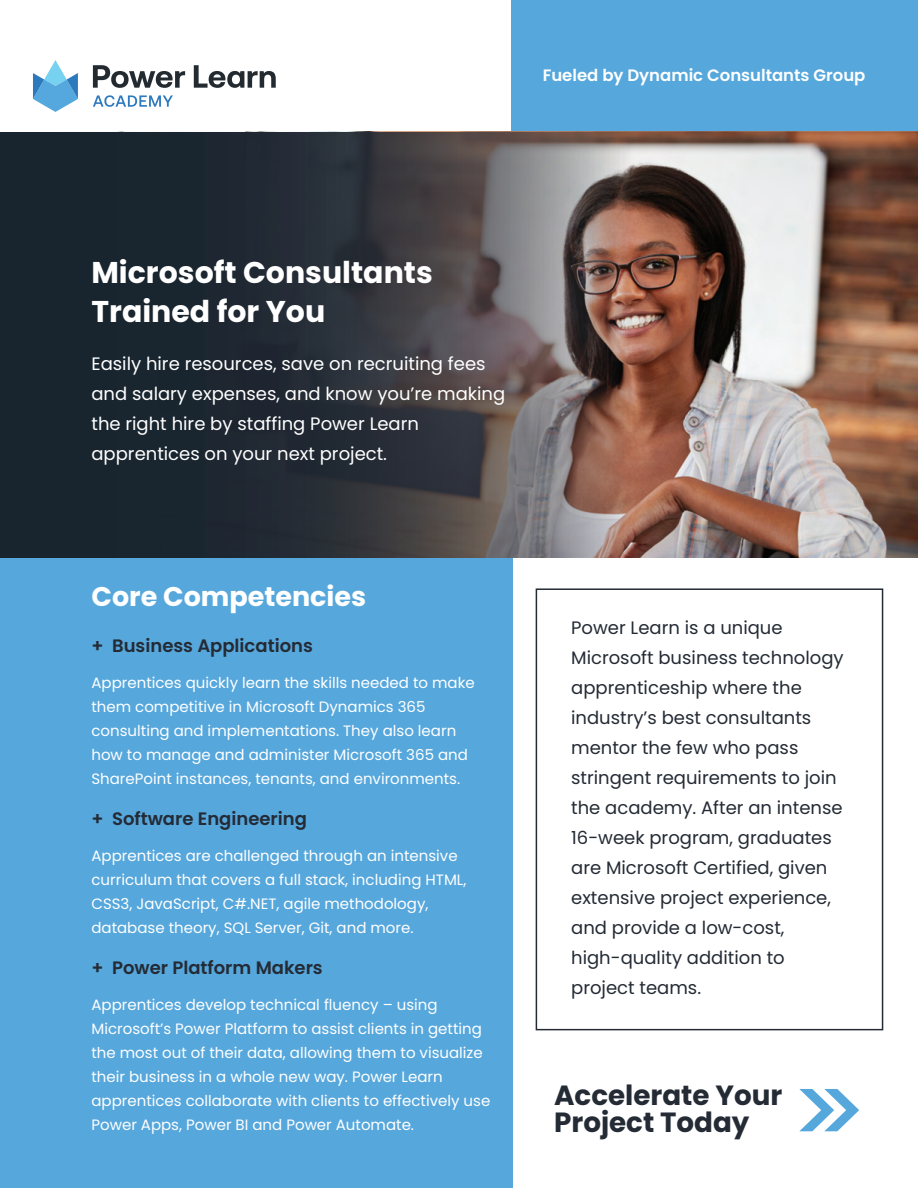
<style>
.page{position:relative;width:918px;height:1188px;background:#fff}
.page>*{position:absolute;margin:0;border:0;box-sizing:border-box;transform-origin:0 0}
.t1{font:700 30px/39px "Poppins";color:#fff}
.t2{font:700 27.75px/27px "Poppins";color:#242b35}
.t3{font:700 27px "Poppins";color:#fff}
.t4{font:18px/30px "Poppins";color:#242b35}
.t5{font:18px/30px "Poppins";color:#fff}
.t6{font:600 18px "Poppins";color:#242b35}
.t7{font:600 16.5px "Poppins";color:#fff}
.t8{font:15px/24px "Poppins";color:#fff}
</style>
<div class="page">
<div style="left:511px;top:0;width:407px;height:145px;background:#56a7dc"></div>
<svg style="left:93px;top:65px;width:92px;height:23px"></svg>
<svg style="left:194px;top:65px;width:82px;height:23px"></svg>
<svg style="left:93px;top:95px;width:80px;height:12px"></svg>
<svg style="left:33px;top:60px;width:45px;height:52px"></svg>
<div style="left:0;top:557px;width:513px;height:631px;background:#56a7dc"></div>
<img style="left:58px;top:132px;width:860px;height:425px">
<svg style="left:0;top:133px;width:633px;height:424px;background:#3c3d43"></svg>
<div style="left:536px;top:588px;width:347px;height:442px;border:2px solid #242b35"></div>
<svg style="left:799px;top:1089px;width:60px;height:42px"></svg>
<p class="t7" style="left:543px;top:65px;width:324px">Fueled by Dynamic Consultants Group</p>
<h1 class="t1" style="left:91px;top:254px;width:343px">Microsoft Consultants<br>Trained for You</h1>
<p class="t5" style="left:91px;top:348px;width:415px">Easily hire resources, save on recruiting fees and salary expenses, and know you’re making the right hire by staffing Power Learn apprentices on your next project.</p>
<h3 class="t3" style="left:91px;top:581px;width:276px">Core Competencies</h3>
<p class="t6" style="left:91px;top:635px;width:223px">+ Business Applications</p>
<p class="t8" style="left:91px;top:670px;width:385px">Apprentices quickly learn the skills needed to make them competitive in Microsoft Dynamics 365 consulting and implementations. They also learn how to manage and administer Microsoft 365 and SharePoint instances, tenants, and environments.</p>
<p class="t6" style="left:91px;top:809px;width:217px">+ Software Engineering</p>
<p class="t8" style="left:91px;top:844px;width:376px">Apprentices are challenged through an intensive curriculum that covers a full stack, including HTML, CSS3, JavaScript, C#.NET, agile methodology, database theory, SQL Server, Git, and more.</p>
<p class="t6" style="left:91px;top:957px;width:233px">+ Power Platform Makers</p>
<p class="t8" style="left:91px;top:993px;width:400px">Apprentices develop technical fluency – using Microsoft’s Power Platform to assist clients in getting the most out of their data, allowing them to visualize their business in a whole new way. Power Learn apprentices collaborate with clients to effectively use Power Apps, Power BI and Power Automate.</p>
<p class="t4" style="left:571px;top:613px;width:274px">Power Learn is a unique<br>Microsoft business technology apprenticeship where the industry’s best consultants mentor the few who pass stringent requirements to join the academy. After an intense<br>16-week program, graduates are Microsoft Certified, given extensive project experience, and provide a low-cost, high-quality addition to project teams.</p>
<h2 class="t2" style="left:554px;top:1082px;width:230px">Accelerate Your<br>Project Today</h2>
</div>
